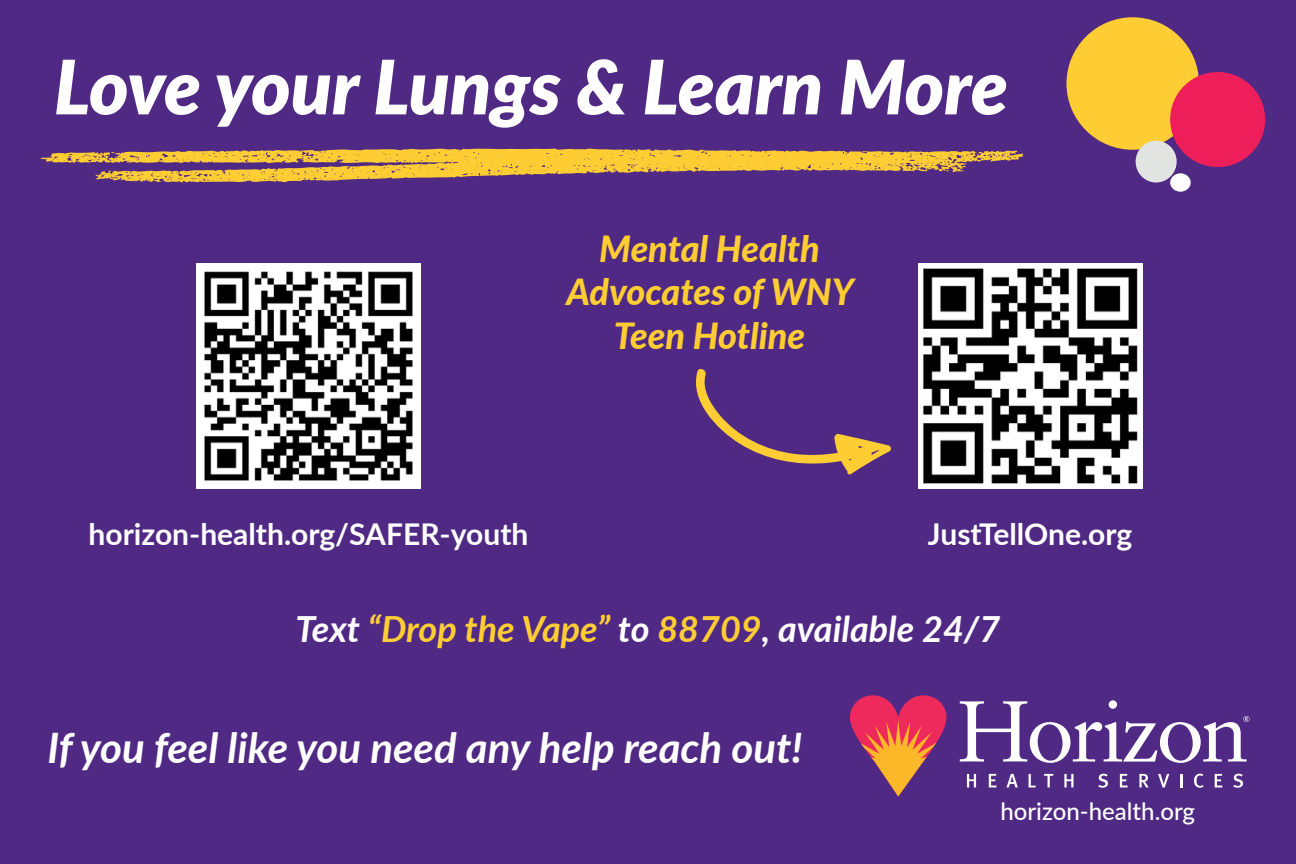
<style>
.page{position:relative;width:1296px;height:864px;background:#4f2984}
.page>*{position:absolute;margin:0;border:0;box-sizing:border-box;transform-origin:0 0}
.t1{font:italic 900 75px "Lato";color:#fff}
.t2{font:italic 700 42px "Lato";color:#fff}
.t3{font:italic 700 36px "Lato";color:#fff}
.t4{font:italic 800 36px/43.2px "Lato";color:#fecd33;text-align:center}
.t5{font:700 30px "Lato";color:#fff}
.t6{font:500 24px "Lato";color:#fff}
.s1{color:#fecd33}
</style>
<div class="page">
<img style="left:196px;top:264px;width:225px;height:224px">
<img style="left:918px;top:264px;width:224px;height:224px">
<svg style="left:967px;top:774px;width:9px;height:13px"></svg>
<svg style="left:989px;top:774px;width:8px;height:13px"></svg>
<svg style="left:1006px;top:774px;width:12px;height:13px"></svg>
<svg style="left:1029px;top:774px;width:7px;height:13px"></svg>
<svg style="left:1044px;top:774px;width:9px;height:13px"></svg>
<svg style="left:1064px;top:774px;width:10px;height:13px"></svg>
<svg style="left:1098px;top:774px;width:10px;height:14px"></svg>
<svg style="left:1120px;top:774px;width:8px;height:13px"></svg>
<svg style="left:1139px;top:774px;width:10px;height:13px"></svg>
<svg style="left:1158px;top:774px;width:11px;height:14px"></svg>
<svg style="left:1180px;top:774px;width:2px;height:13px"></svg>
<svg style="left:1194px;top:774px;width:10px;height:14px"></svg>
<svg style="left:1215px;top:774px;width:7px;height:13px"></svg>
<svg style="left:1233px;top:774px;width:10px;height:14px"></svg>
<svg style="left:850px;top:695px;width:97px;height:102px"></svg>
<svg style="left:960px;top:700px;width:290px;height:63px"></svg>
<svg style="left:696px;top:369px;width:195px;height:106px"></svg>
<svg style="left:40px;top:148px;width:984px;height:35px"></svg>
<div style="left:1066px;top:17px;width:133px;height:133px;background:#fecd33;border-radius:50%"></div>
<div style="left:1170px;top:72px;width:95px;height:95px;background:#ee1e5b;border-radius:50%"></div>
<div style="left:1136px;top:141px;width:41px;height:42px;background:#e2e4e2;border-radius:50%"></div>
<div style="left:1170px;top:173px;width:21px;height:19px;background:#fff;border-radius:50%"></div>
<p class="t1" style="left:54px;top:31px;width:956px">Love your Lungs &amp; Learn More</p>
<p class="t4" style="left:566px;top:226px;width:289px">Mental Health<br>Advocates of WNY<br>Teen Hotline</p>
<p class="t5" style="left:89px;top:512px;width:441px">horizon-health.org/SAFER-youth</p>
<p class="t5" style="left:928px;top:512px;width:206px">JustTellOne.org</p>
<p class="t3" style="left:296px;top:603px;width:706px">Text <span class="s1">“Drop the Vape”</span> to <span class="s1">88709</span>, available 24/7</p>
<p class="t2" style="left:48px;top:717px;width:757px">If you feel like you need any help reach out!</p>
<p class="t6" style="left:1000px;top:794px;width:196px">horizon-health.org</p>
</div>
